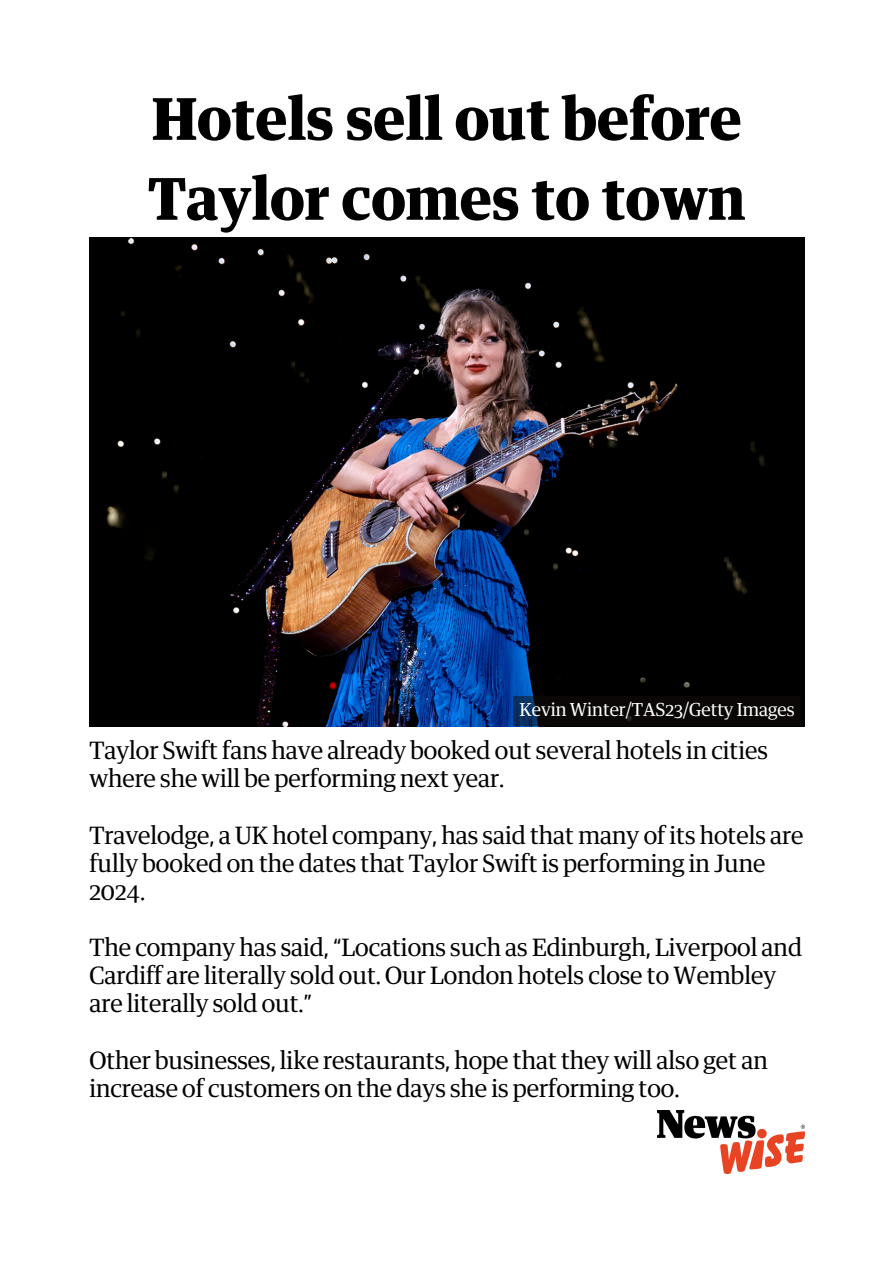
<style>
.page{position:relative;width:894px;height:1264px;background:#fff}
.page>*{position:absolute;margin:0;border:0;box-sizing:border-box;transform-origin:0 0}
.t1{font:700 57.75px/79.8px "GH Guardian Headline";color:#000}
.t2{font:24px/28.2px "GH Guardian Headline";color:#000}
.t3{font:18px "GH Guardian Headline";color:#fff}
</style>
<div class="page">
<img style="left:657px;top:1110px;width:147px;height:63px">
<img style="left:89px;top:237px;width:715px;height:489px">
<svg style="left:513px;top:696px;width:287px;height:30px;background:#0a0a0d"></svg>
<p class="t1" style="left:148px;top:83px;width:598px">Hotels sell out before<br>Taylor comes to town</p>
<h2 class="t3" style="left:519px;top:701px;width:276px">Kevin Winter/TAS23/Getty Images</h2>
<h2 class="t2" style="left:89px;top:737px;width:680px">Taylor Swift fans have already booked out several hotels in cities where she will be performing next year.</h2>
<h2 class="t2" style="left:89px;top:822px;width:715px">Travelodge, a UK hotel company, has said that many of its hotels are fully booked on the dates that Taylor Swift is performing in June<br>2024.</h2>
<h2 class="t2" style="left:89px;top:934px;width:714px">The company has said, “Locations such as Edinburgh, Liverpool and<br>Cardiff are literally sold out. Our London hotels close to Wembley are literally sold out.”</h2>
<p class="t2" style="left:89px;top:1047px;width:679px">Other businesses, like restaurants, hope that they will also get an increase of customers on the days she is performing too.</p>
</div>
